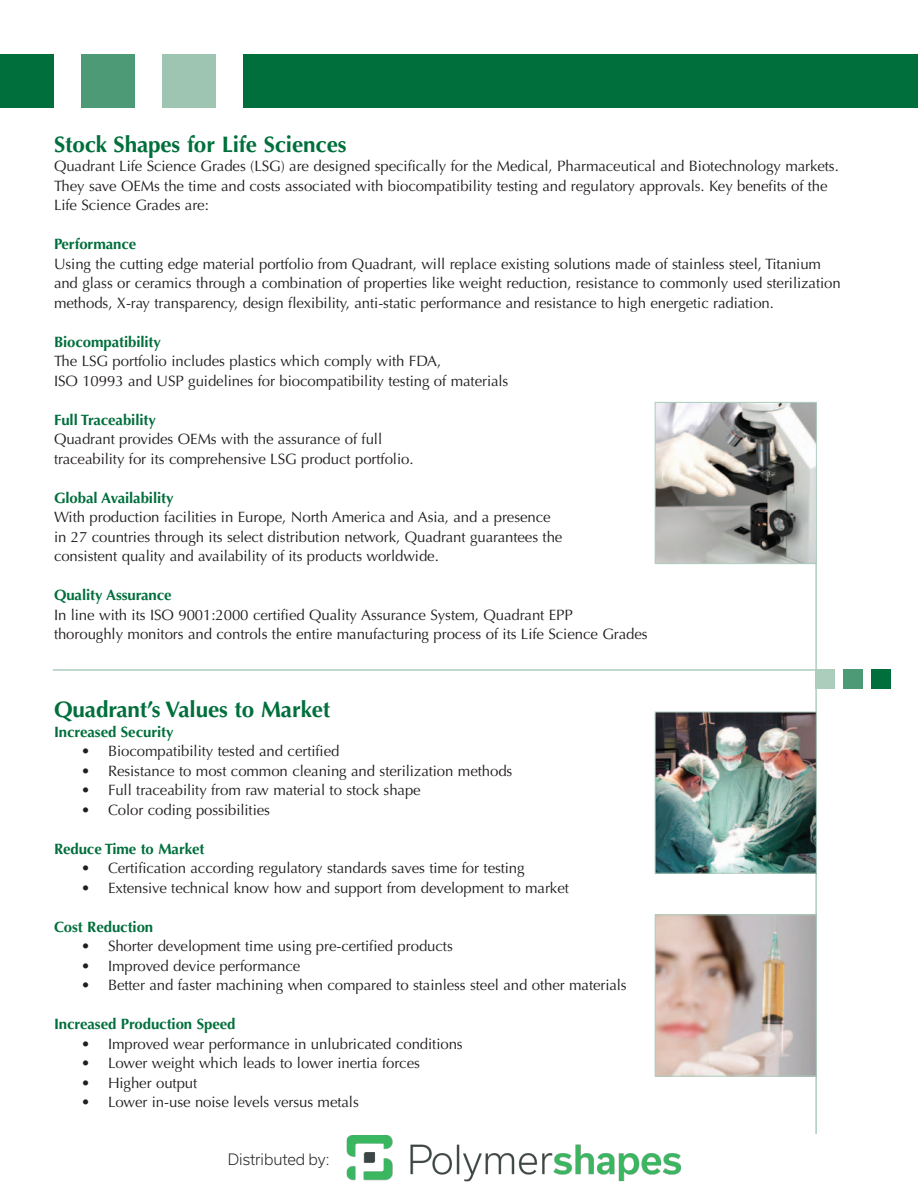
<style>
.page{position:relative;width:918px;height:1188px;background:#fff}
.page>*{position:absolute;margin:0;border:0;box-sizing:border-box;transform-origin:0 0}
.t1{font:700 22.5px "Optima";letter-spacing:-.005em;color:#006f3c}
.t2{font:15px/19.5px "Optima";letter-spacing:-.005em;color:#231f20}
.t3{font:700 15px "Optima";letter-spacing:-.005em;color:#006f3c}
.t4{font:300 15px "Usual";letter-spacing:-.005em;color:#221e1f}
</style>
<div class="page">
<div style="left:243px;top:54px;width:675px;height:54px;background:#006f3c"></div>
<div style="left:0;top:54px;width:54px;height:54px;background:#006f3c"></div>
<div style="left:81px;top:54px;width:54px;height:54px;background:#4d9a77"></div>
<div style="left:162px;top:54px;width:54px;height:54px;background:#9ec5b1"></div>
<div style="left:843px;top:669px;width:20px;height:19px;background:#4d9a77"></div>
<div style="left:872px;top:669px;width:19px;height:19px;background:#006f3c"></div>
<div style="left:816px;top:669px;width:19px;height:19px;background:#adcdbc"></div>
<hr style="left:53px;top:669px;width:763px;height:2px;background:#adcdbc">
<hr style="left:815px;top:402px;width:2px;height:732px;background:#adcdbc">
<img style="left:657px;top:714px;width:158px;height:158px">
<div style="left:655px;top:712px;width:162px;height:162px;border:1px solid #adcdbc"></div>
<img style="left:657px;top:916px;width:158px;height:158px">
<div style="left:655px;top:914px;width:162px;height:162px;border:1px solid #adcdbc"></div>
<img style="left:657px;top:404px;width:158px;height:158px">
<div style="left:655px;top:402px;width:162px;height:162px;border:1px solid #adcdbc"></div>
<img style="left:347px;top:1135px;width:334px;height:47px">
<h1 class="t1" style="left:54px;top:135px;width:294px">Stock Shapes for Life Sciences</h1>
<p class="t2" style="left:54px;top:158px;width:786px">Quadrant Life Science Grades (LSG) are designed specifically for the Medical, Pharmaceutical and Biotechnology markets.<br>They save OEMs the time and costs associated with biocompatibility testing and regulatory approvals. Key benefits of the<br>Life Science Grades are:</p>
<p class="t3" style="left:54px;top:238px;width:84px">Performance</p>
<p class="t2" style="left:54px;top:256px;width:788px">Using the cutting edge material portfolio from Quadrant, will replace existing solutions made of stainless steel, Titanium and glass or ceramics through a combination of properties like weight reduction, resistance to commonly used sterilization methods, X-ray transparency, design flexibility, anti-static performance and resistance to high energetic radiation.</p>
<p class="t3" style="left:54px;top:336px;width:109px">Biocompatibility</p>
<p class="t2" style="left:54px;top:353px;width:456px">The LSG portfolio includes plastics which comply with FDA,<br>ISO 10993 and USP guidelines for biocompatibility testing of materials</p>
<p class="t3" style="left:54px;top:414px;width:103px">Full Traceability</p>
<p class="t2" style="left:54px;top:431px;width:361px">Quadrant provides OEMs with the assurance of full traceability for its comprehensive LSG product portfolio.</p>
<p class="t3" style="left:54px;top:492px;width:121px">Global Availability</p>
<p class="t2" style="left:54px;top:509px;width:510px">With production facilities in Europe, North America and Asia, and a presence in 27 countries through its select distribution network, Quadrant guarantees the consistent quality and availability of its products worldwide.</p>
<p class="t3" style="left:54px;top:589px;width:119px">Quality Assurance</p>
<p class="t2" style="left:54px;top:607px;width:595px">In line with its ISO 9001:2000 certified Quality Assurance System, Quadrant EPP<br>thoroughly monitors and controls the entire manufacturing process of its Life Science Grades</p>
<h1 class="t1" style="left:54px;top:701px;width:278px">Quadrant’s Values to Market</h1>
<p class="t3" style="left:54px;top:726px;width:121px">Increased Security</p>
<p class="t2" style="left:81px;top:743px;width:260px">• Biocompatibility tested and certified</p>
<p class="t2" style="left:81px;top:763px;width:433px">• Resistance to most common cleaning and sterilization methods</p>
<p class="t2" style="left:81px;top:782px;width:341px">• Full traceability from raw material to stock shape</p>
<p class="t2" style="left:81px;top:802px;width:191px">• Color coding possibilities</p>
<p class="t3" style="left:54px;top:843px;width:152px">Reduce Time to Market</p>
<p class="t2" style="left:81px;top:860px;width:445px">• Certification according regulatory standards saves time for testing</p>
<p class="t2" style="left:81px;top:880px;width:489px">• Extensive technical know how and support from development to market</p>
<p class="t3" style="left:54px;top:921px;width:101px">Cost Reduction</p>
<p class="t2" style="left:81px;top:938px;width:373px">• Shorter development time using pre-certified products</p>
<p class="t2" style="left:81px;top:958px;width:221px">• Improved device performance</p>
<p class="t2" style="left:81px;top:977px;width:547px">• Better and faster machining when compared to stainless steel and other materials</p>
<p class="t3" style="left:54px;top:1018px;width:183px">Increased Production Speed</p>
<p class="t2" style="left:81px;top:1036px;width:383px">• Improved wear performance in unlubricated conditions</p>
<p class="t2" style="left:81px;top:1055px;width:340px">• Lower weight which leads to lower inertia forces</p>
<p class="t2" style="left:81px;top:1075px;width:118px">• Higher output</p>
<p class="t2" style="left:81px;top:1094px;width:279px">• Lower in-use noise levels versus metals</p>
<p class="t4" style="left:228px;top:1150px;width:103px">Distributed by:</p>
</div>
